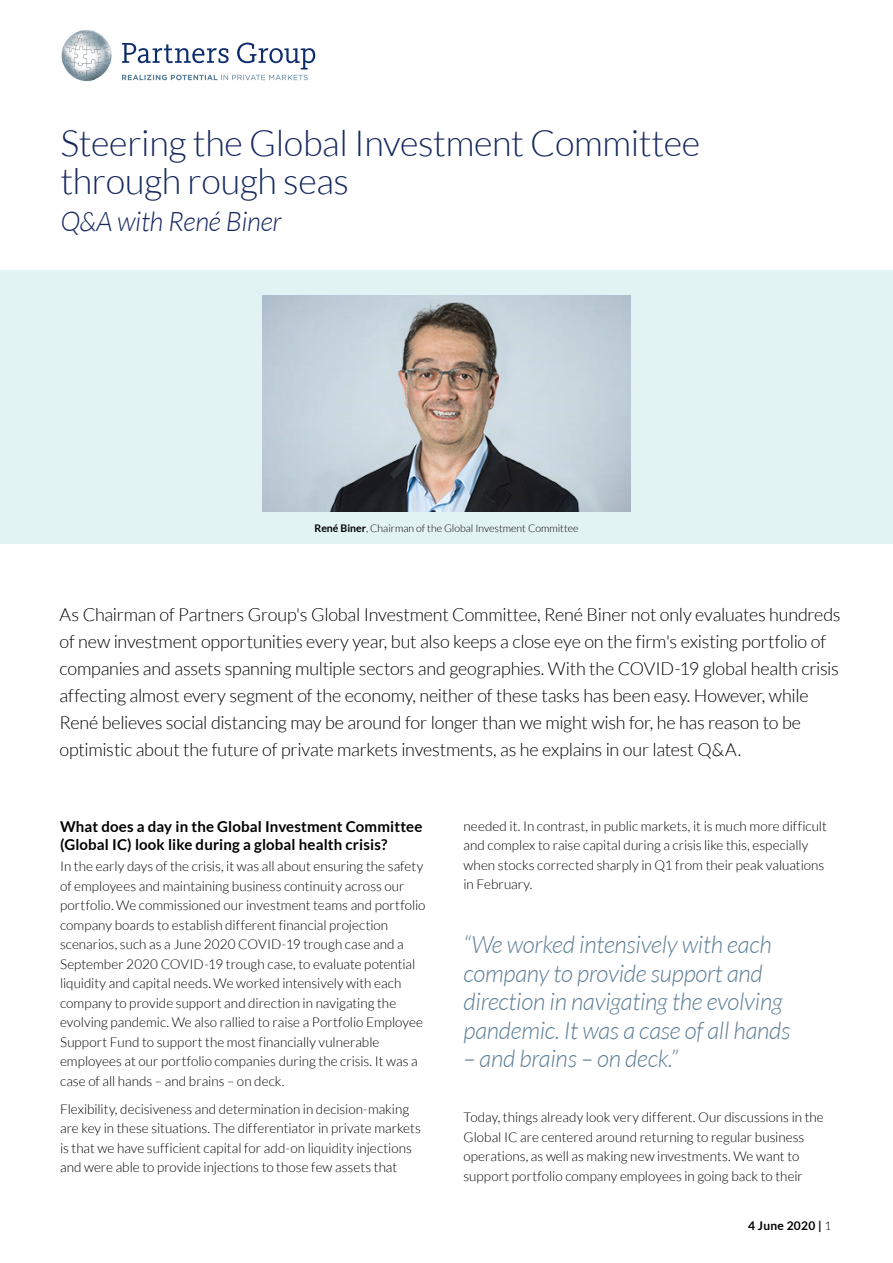
<style>
.page{position:relative;width:893px;height:1263px;background:#fff}
.page>*{position:absolute;margin:0;border:0;box-sizing:border-box;transform-origin:0 0}
.HI{font:300 36px/37.5px "Lato";letter-spacing:-.01em;color:#17285e}
.HI-2{font:italic 300 27px "Lato";letter-spacing:-.01em;color:#17285e}
.Body_copy_9_13{font:italic 300 24px/28.5px "Lato";letter-spacing:-.01em;color:#5d7e95}
.Body_copy_9_13-2{font:300 18px/27px "Lato";letter-spacing:-.01em;color:#000}
.Sub_Black{font:700 15px/18px "Lato";letter-spacing:.01em;color:#000}
.Body_copy_9_13-3{font:300 13.5px/19.5px "Lato";color:#000}
.t1{font:700 12px "Lato";letter-spacing:.02em;color:#000}
.t2{font:300 10.5px "Lato";color:#000}
.s1{font-weight:700}
.s2{font-weight:300}
</style>
<div class="page">
<div style="left:0;top:270px;width:893px;height:274px;background:#e2f3f4"></div>
<img style="left:262px;top:296px;width:369px;height:216px">
<img style="left:61px;top:30px;width:51px;height:52px">
<svg style="left:122px;top:43px;width:193px;height:37px"></svg>
<p class="HI" style="left:60px;top:125px;width:641px">Steering the Global Investment Committee through rough seas</p>
<p class="HI-2" style="left:60px;top:207px;width:223px">Q&amp;A with René Biner</p>
<p class="t2" style="left:314px;top:523px;width:265px"><span class="s1">René Biner</span>, Chairman of the Global Investment Committee</p>
<p class="Body_copy_9_13-2" style="left:60px;top:601px;width:783px">As Chairman of Partners Group's Global Investment Committee, René Biner not only evaluates hundreds of new investment opportunities every year, but also keeps a close eye on the firm's existing portfolio of companies and assets spanning multiple sectors and geographies. With the COVID-19 global health crisis affecting almost every segment of the economy, neither of these tasks has been easy. However, while René believes social distancing may be around for longer than we might wish for, he has reason to be optimistic about the future of private markets investments, as he explains in our latest Q&amp;A.</p>
<p class="Sub_Black" style="left:60px;top:817px;width:364px">What does a day in the Global Investment Committee (Global IC) look like during a global health crisis?</p>
<p class="Body_copy_9_13-3" style="left:60px;top:857px;width:367px">In the early days of the crisis, it was all about ensuring the safety of employees and maintaining business continuity across our portfolio. We commissioned our investment teams and portfolio company boards to establish different financial projection scenarios, such as a June 2020 COVID-19 trough case and a September 2020 COVID-19 trough case, to evaluate potential liquidity and capital needs. We worked intensively with each company to provide support and direction in navigating the evolving pandemic. We also rallied to raise a Portfolio Employee Support Fund to support the most financially vulnerable employees at our portfolio companies during the crisis. It was a case of all hands – and brains – on deck.</p>
<p class="Body_copy_9_13-3" style="left:60px;top:1099px;width:362px">Flexibility, decisiveness and determination in decision-making are key in these situations. The differentiator in private markets is that we have sufficient capital for add-on liquidity injections and were able to provide injections to those few assets that</p>
<p class="Body_copy_9_13-3" style="left:463px;top:816px;width:365px">needed it. In contrast, in public markets, it is much more difficult and complex to raise capital during a crisis like this, especially when stocks corrected sharply in Q1 from their peak valuations in February.</p>
<p class="Body_copy_9_13" style="left:463px;top:931px;width:329px">“We worked intensively with each company to provide support and direction in navigating the evolving pandemic. It was a case of all hands</p>
<p class="Body_copy_9_13" style="left:463px;top:1045px;width:216px">– and brains – on deck.”</p>
<p class="Body_copy_9_13-3" style="left:463px;top:1107px;width:362px">Today, things already look very different. Our discussions in the Global IC are centered around returning to regular business operations, as well as making new investments. We want to support portfolio company employees in going back to their</p>
<p class="t1" style="left:748px;top:1219px;width:85px">4 June 2020 | <span class="s2">1</span></p>
</div>
